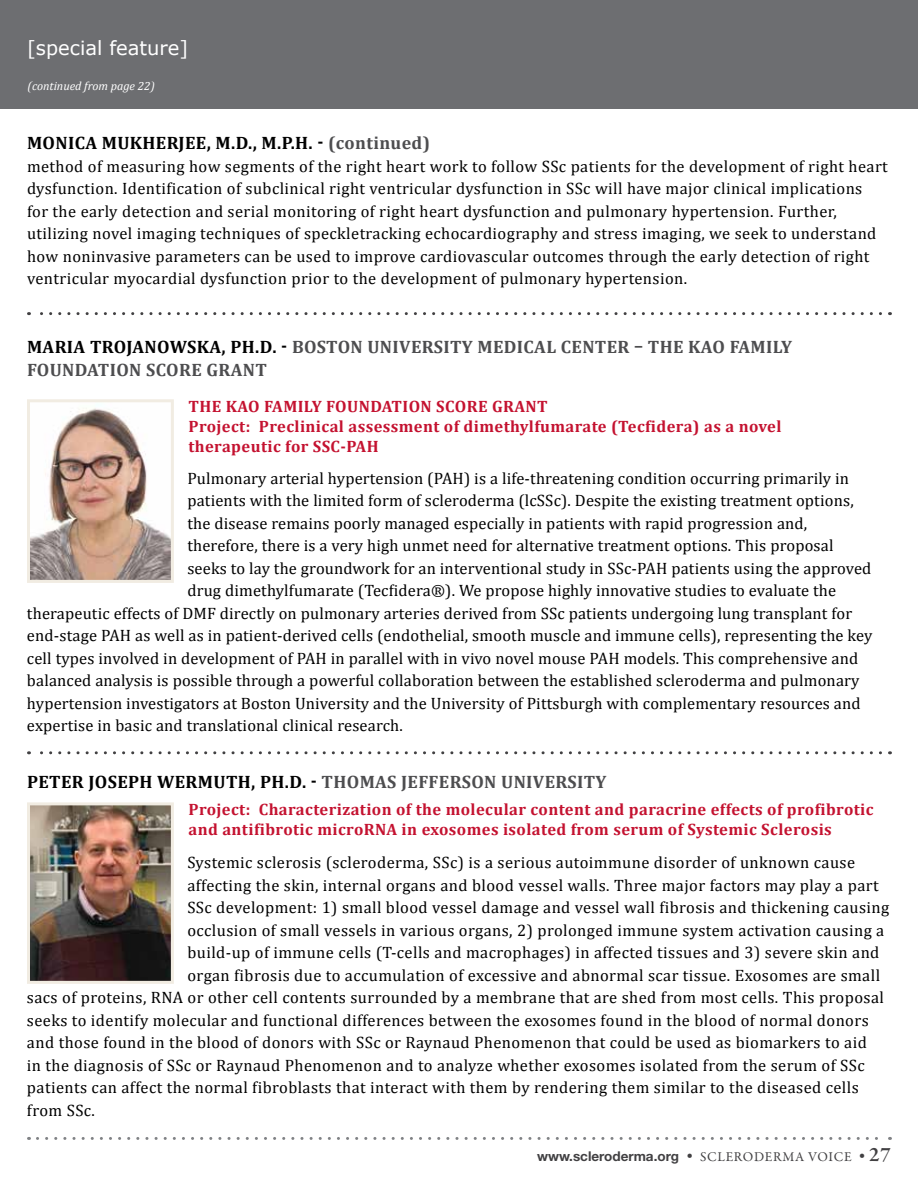
<style>
.page{position:relative;width:918px;height:1188px;background:#fff}
.page>*{position:absolute;margin:0;border:0;box-sizing:border-box;transform-origin:0 0}
.t1{font:19.5px "Verdana";color:#fff}
.t2{font:700 18px "Cambria";letter-spacing:.02em;color:#000}
.t3{font:700 18px/22.5px "Cambria";letter-spacing:.02em;color:#4d4d4f}
.t4{font:16.5px/22.5px "Cambria";letter-spacing:.025em;color:#000}
.t5{font:700 16.5px/19.8px "Cambria";letter-spacing:.025em;color:#c41230}
.t6{font:700 13.5px "Helvetica Neue LT Std";color:#414042}
.t7{font:italic 12px "Cambria";color:#fff}
.s1{color:#4d4d4f}
.s2{color:#000}
.s3{font-family:"Helvetica Neue";font-weight:400;font-size:12px}
.s4{font-family:"Garamond Premr Pro";font-weight:400}
.s5{font-family:"Garamond Premr Pro";font-weight:600;font-size:21px}
</style>
<div class="page">
<svg style="left:37px;top:1137px;width:854px;height:3px"></svg>
<div style="left:0;top:0;width:918px;height:109px;background:#6d6e71"></div>
<svg style="left:28px;top:751px;width:853px;height:3px"></svg>
<svg style="left:28px;top:312px;width:853px;height:3px"></svg>
<img style="left:31px;top:806px;width:139px;height:174px">
<div style="left:27px;top:802px;width:147px;height:182px;border:3px solid #f1ece2"></div>
<img style="left:31px;top:408px;width:139px;height:171px">
<div style="left:27px;top:399px;width:147px;height:184px;border:3px solid #f1ece2"></div>
<p class="t1" style="left:27px;top:35px;width:163px">[special feature]</p>
<p class="t7" style="left:28px;top:78px;width:129px">(continued from page 22)</p>
<p class="t2" style="left:27px;top:130px;width:405px">MONICA MUKHERJEE, M.D., M.P.H. - <span class="s1">(continued)</span></p>
<p class="t4" style="left:27px;top:155px;width:862px">method of measuring how segments of the right heart work to follow SSc patients for the development of right heart dysfunction. Identification of subclinical right ventricular dysfunction in SSc will have major clinical implications<br>for the early detection and serial monitoring of right heart dysfunction and pulmonary hypertension. Further, utilizing novel imaging techniques of speckletracking echocardiography and stress imaging, we seek to understand how noninvasive parameters can be used to improve cardiovascular outcomes through the early detection of right ventricular myocardial dysfunction prior to the development of pulmonary hypertension.</p>
<p class="t3" style="left:27px;top:335px;width:767px"><span class="s2">MARIA TROJANOWSKA, PH.D. -</span> BOSTON UNIVERSITY MEDICAL CENTER – THE KAO FAMILY<br>FOUNDATION SCORE GRANT</p>
<p class="t5" style="left:188px;top:396px;width:595px">THE KAO FAMILY FOUNDATION SCORE GRANT<br>Project: Preclinical assessment of dimethylfumarate (Tecfidera) as a novel therapeutic for SSC-PAH</p>
<p class="t4" style="left:187px;top:467px;width:663px">Pulmonary arterial hypertension (PAH) is a life-threatening condition occurring primarily in</p>
<p class="t4" style="left:187px;top:489px;width:668px">patients with the limited form of scleroderma (lcSSc). Despite the existing treatment options,</p>
<p class="t4" style="left:187px;top:512px;width:621px">the disease remains poorly managed especially in patients with rapid progression and,</p>
<p class="t4" style="left:187px;top:534px;width:648px">therefore, there is a very high unmet need for alternative treatment options. This proposal</p>
<p class="t4" style="left:187px;top:557px;width:686px">seeks to lay the groundwork for an interventional study in SSc-PAH patients using the approved</p>
<p class="t4" style="left:187px;top:579px;width:650px">drug dimethylfumarate (Tecfidera®). We propose highly innovative studies to evaluate the</p>
<p class="t4" style="left:27px;top:602px;width:827px">therapeutic effects of DMF directly on pulmonary arteries derived from SSc patients undergoing lung transplant for</p>
<p class="t4" style="left:27px;top:624px;width:847px">end-stage PAH as well as in patient-derived cells (endothelial, smooth muscle and immune cells), representing the key</p>
<p class="t4" style="left:27px;top:647px;width:833px">cell types involved in development of PAH in parallel with in vivo novel mouse PAH models. This comprehensive and</p>
<p class="t4" style="left:27px;top:669px;width:834px">balanced analysis is possible through a powerful collaboration between the established scleroderma and pulmonary</p>
<p class="t4" style="left:27px;top:692px;width:835px">hypertension investigators at Boston University and the University of Pittsburgh with complementary resources and</p>
<p class="t4" style="left:27px;top:714px;width:377px">expertise in basic and translational clinical research.</p>
<p class="t2" style="left:27px;top:769px;width:581px">PETER JOSEPH WERMUTH, PH.D. - <span class="s1">THOMAS JEFFERSON UNIVERSITY</span></p>
<p class="t5" style="left:188px;top:799px;width:687px">Project: Characterization of the molecular content and paracrine effects of profibrotic and antifibrotic microRNA in exosomes isolated from serum of Systemic Sclerosis</p>
<p class="t4" style="left:187px;top:851px;width:669px">Systemic sclerosis (scleroderma, SSc) is a serious autoimmune disorder of unknown cause</p>
<p class="t4" style="left:187px;top:874px;width:693px">affecting the skin, internal organs and blood vessel walls. Three major factors may play a part</p>
<p class="t4" style="left:187px;top:896px;width:703px">SSc development: 1) small blood vessel damage and vessel wall fibrosis and thickening causing</p>
<p class="t4" style="left:187px;top:919px;width:698px">occlusion of small vessels in various organs, 2) prolonged immune system activation causing a</p>
<p class="t4" style="left:187px;top:941px;width:694px">build-up of immune cells (T-cells and macrophages) in affected tissues and 3) severe skin and</p>
<p class="t4" style="left:187px;top:964px;width:694px">organ fibrosis due to accumulation of excessive and abnormal scar tissue. Exosomes are small</p>
<p class="t4" style="left:27px;top:986px;width:859px">sacs of proteins, RNA or other cell contents surrounded by a membrane that are shed from most cells. This proposal</p>
<p class="t4" style="left:27px;top:1009px;width:843px">seeks to identify molecular and functional differences between the exosomes found in the blood of normal donors</p>
<p class="t4" style="left:27px;top:1031px;width:841px">and those found in the blood of donors with SSc or Raynaud Phenomenon that could be used as biomarkers to aid</p>
<p class="t4" style="left:27px;top:1054px;width:839px">in the diagnosis of SSc or Raynaud Phenomenon and to analyze whether exosomes isolated from the serum of SSc</p>
<p class="t4" style="left:27px;top:1076px;width:833px">patients can affect the normal fibroblasts that interact with them by rendering them similar to the diseased cells</p>
<p class="t4" style="left:27px;top:1099px;width:70px">from SSc.</p>
<p class="t6" style="left:537px;top:1148px;width:355px">www.scleroderma.org <span class="s3">•</span> <span class="s4">SCLERODERMA VOICE</span> <span class="s3">•</span> <span class="s5">27</span></p>
</div>
